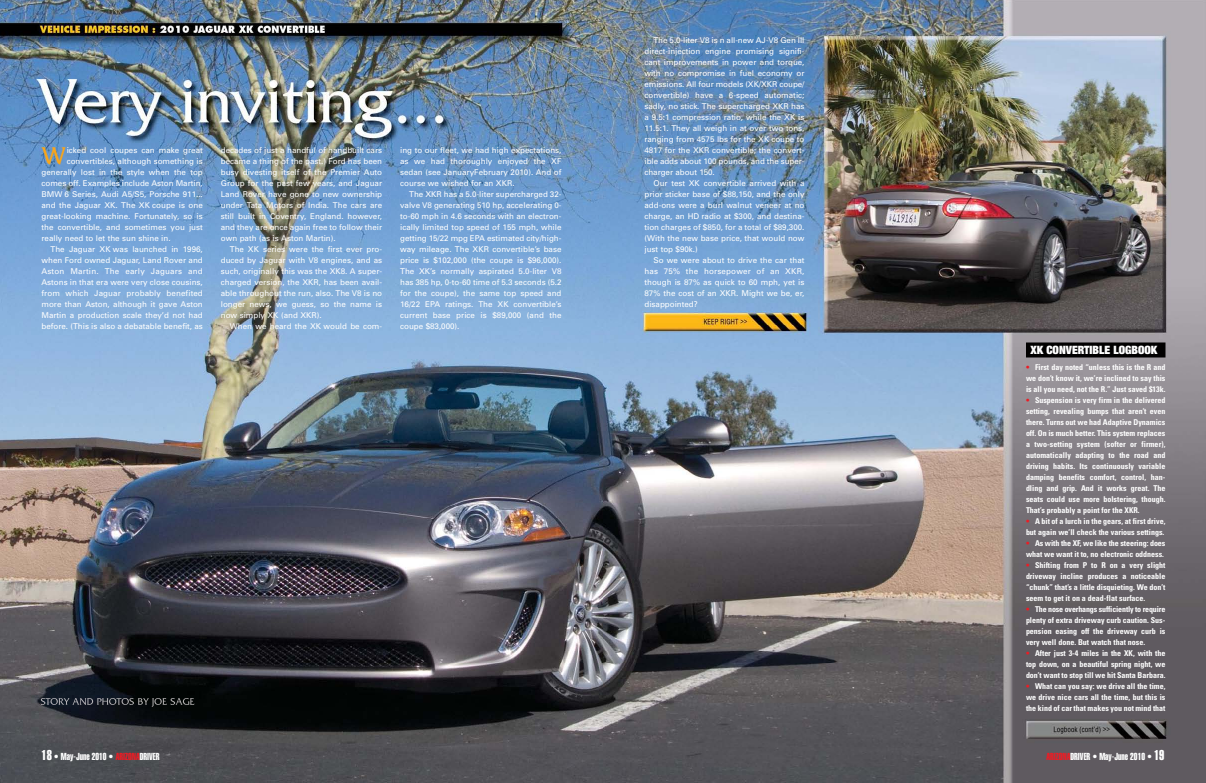
<style>
.page{position:relative;width:1206px;height:783px;background:#fff}
.page>*{position:absolute;margin:0;border:0;box-sizing:border-box;transform-origin:0 0}
.t1{font:25.5px "Friz Quadrata";color:#faa61a}
.t2{font:900 expanded 11.5px "Helvetica Neue";color:#fff}
.t3{font:10px "Helvetica Extra Compressed";color:#fff}
.t4{font:8px/11px "Univers";color:#fff;text-align:justify}
.t5{font:700 condensed 8px/11px "Univers";color:#fff;text-align:justify}
.t6{font:8px "Univers";letter-spacing:.02em;color:#fff}
.s1{font-size:14px}
.s2{color:#ed1c24}
</style>
<div class="page">
<img style="left:0;top:0;width:603px;height:783px">
<img style="left:603px;top:0;width:603px;height:783px">
<div style="left:1026px;top:342px;width:140px;height:16px;background:#010000"></div>
<img style="left:41px;top:698px;width:81px;height:7px">
<h1 class="t1" style="left:42px;top:147px;width:25px">W</h1>
<p class="t4" style="left:67px;top:146px;width:138px">icked cool coupes can make great</p>
<p class="t4" style="left:67px;top:157px;width:138px">convertibles, although something is</p>
<p class="t4" style="left:42px;top:168px;width:163px">generally lost in the style when the top</p>
<p class="t4" style="left:42px;top:179px;width:163px">comes off. Examples include Aston Martin,</p>
<p class="t4" style="left:42px;top:190px;width:163px">BMW 6 Series, Audi A5/S5, Porsche 911...</p>
<p class="t4" style="left:42px;top:201px;width:163px">and the Jaguar XK. The XK coupe is one</p>
<p class="t4" style="left:42px;top:212px;width:163px">great-looking machine. Fortunately, so is</p>
<p class="t4" style="left:42px;top:223px;width:163px">the convertible, and sometimes you just</p>
<p class="t4" style="left:42px;top:234px;width:131px">really need to let the sun shine in.</p>
<p class="t4" style="left:51px;top:245px;width:154px">The Jaguar XK was launched in 1996,</p>
<p class="t4" style="left:42px;top:256px;width:163px">when Ford owned Jaguar, Land Rover and</p>
<p class="t6" style="left:42px;top:268px;width:163px">Aston Martin. The early Jaguars and</p>
<p class="t4" style="left:42px;top:278px;width:163px">Astons in that era were very close cousins,</p>
<p class="t4" style="left:42px;top:289px;width:163px">from which Jaguar probably benefited</p>
<p class="t4" style="left:42px;top:300px;width:163px">more than Aston, although it gave Aston</p>
<p class="t4" style="left:42px;top:311px;width:163px">Martin a production scale they’d not had</p>
<p class="t4" style="left:42px;top:322px;width:163px">before. (This is also a debatable benefit, as</p>
<p class="t4" style="left:221px;top:145px;width:163px">decades of just a handful of handbuilt cars became a thing of the past.) Ford has been busy divesting itself of the Premier Auto Group for the past few years, and Jaguar Land Rover have gone to new ownership under Tata Motors of India. The cars are still built in Coventry, England. however, and they are once again free to follow their own path (as is Aston Martin).</p>
<p class="t4" style="left:221px;top:244px;width:163px;text-indent:9px">The XK series were the first ever pro&shy;duced by Jaguar with V8 engines, and as such, originally this was the XK8. A super&shy;charged version, the XKR, has been avail&shy;able throughout the run, also. The V8 is no longer news, we guess, so the name is now simply XK (and XKR).</p>
<p class="t4" style="left:230px;top:321px;width:154px">When we heard the XK would be com-</p>
<p class="t4" style="left:400px;top:145px;width:163px">ing to our fleet, we had high expectations, as we had thoroughly enjoyed the XF sedan (see JanuaryFebruary 2010). And of course we wished for an XKR.</p>
<p class="t4" style="left:400px;top:189px;width:163px;text-indent:9px">The XKR has a 5.0-liter supercharged 32- valve V8 generating 510 hp, accelerating 0- to-60 mph in 4.6 seconds with an electron&shy;ically limited top speed of 155 mph, while getting 15/22 mpg EPA estimated city/high - way mileage. The XKR convertible’s base price is $102,000 (the coupe is $96,000).<br>The XK’s normally aspirated 5.0-liter V8 has 385 hp, 0-to-60 time of 5.3 seconds (5.2 for the coupe), the same top speed and 16/22 EPA ratings. The XK convertible’s current base price is $89,000 (and the coupe $83,000).</p>
<p class="t4" style="left:645px;top:35px;width:162px;text-indent:9px">The 5.0-liter V8 is n all-new AJ-V8 Gen III direct-injection engine promising signifi&shy;cant improvements in power and torque, with no compromise in fuel economy or emissions. All four models (XK/XKR coupe/ convertible) have a 6-speed automatic; sadly, no stick. The supercharged XKR has a 9.5:1 compression ratio, while the XK is 11.5:1. They all weigh in at over two tons, ranging from 4575 lbs for the XK coupe to 4817 for the XKR convertible; the convert&shy;ible adds about 100 pounds, and the super&shy;charger about 150.</p>
<p class="t4" style="left:645px;top:178px;width:162px;text-indent:9px">Our test XK convertible arrived with a prior sticker base of $88,150, and the only add-ons were a burl walnut veneer at no charge, an HD radio at $300, and destina&shy;tion charges of $850, for a total of $89,300. (With the new base price, that would now just top $90k.)</p>
<p class="t4" style="left:645px;top:255px;width:162px;text-indent:9px">So we were about to drive the car that has 75% the horse power of an XKR, though is 87% as quick to 60 mph, yet is 87% the cost of an XKR. Might we be, er, disappointed?</p>
<p class="t3" style="left:42px;top:753px;width:120px"><span class="s1">18</span> • May-June 2010 • <span class="s2">ARIZONA</span>DRIVER</p>
<h2 class="t2" style="left:1031px;top:345px;width:129px">XK CONVERTIBLE LOGBOOK</h2>
<p class="t5" style="left:1026px;top:363px;width:141px"><span class="s2">•</span> First day noted “unless this is the R and we don’t know it, we’re inclined to say this is all you need, not the R.” Just saved $13k.</p>
<p class="t5" style="left:1026px;top:396px;width:141px"><span class="s2">•</span> Suspension is very firm in the delivered setting, revealing bumps that aren’t even there. Turns out we had Adaptive Dynamics off. On is much better. This system replaces a two-setting system (softer or firmer), automatically adapting to the road and driving habits. Its continuously variable damping benefits comfort, control, han&shy;dling and grip. And it works great. The seats could use more bolstering, though.<br>That’s probably a point for the XKR.</p>
<p class="t5" style="left:1026px;top:517px;width:141px"><span class="s2">•</span> A bit of a lurch in the gears, at first drive, but again we’ll check the various settings.</p>
<p class="t5" style="left:1026px;top:539px;width:141px"><span class="s2">•</span> As with the XF, we like the steering: does what we want it to, no electronic oddness.</p>
<p class="t5" style="left:1026px;top:561px;width:141px"><span class="s2">•</span> Shifting from P to R on a very slight drive way incline produces a noticeable “chunk” that’s a little disquieting. We don’t seem to get it on a dead-flat surface.</p>
<p class="t5" style="left:1026px;top:605px;width:141px"><span class="s2">•</span> The nose overhangs sufficiently to require plenty of extra driveway curb caution. Sus - pen sion easing off the driveway curb is very well done. But watch that nose.</p>
<p class="t5" style="left:1026px;top:649px;width:141px"><span class="s2">•</span> After just 3-4 miles in the XK, with the top down, on a beautiful spring night, we don’t want to stop till we hit Santa Barbara.</p>
<p class="t5" style="left:1026px;top:682px;width:141px"><span class="s2">•</span> What can you say: we drive all the time, we drive nice cars all the time, but this is the kind of car that makes you not mind that</p>
<p class="t3" style="left:1046px;top:753px;width:120px"><span class="s2">ARIZONA</span>DRIVER • May-June 2010 • <span class="s1">19</span></p>
</div>
